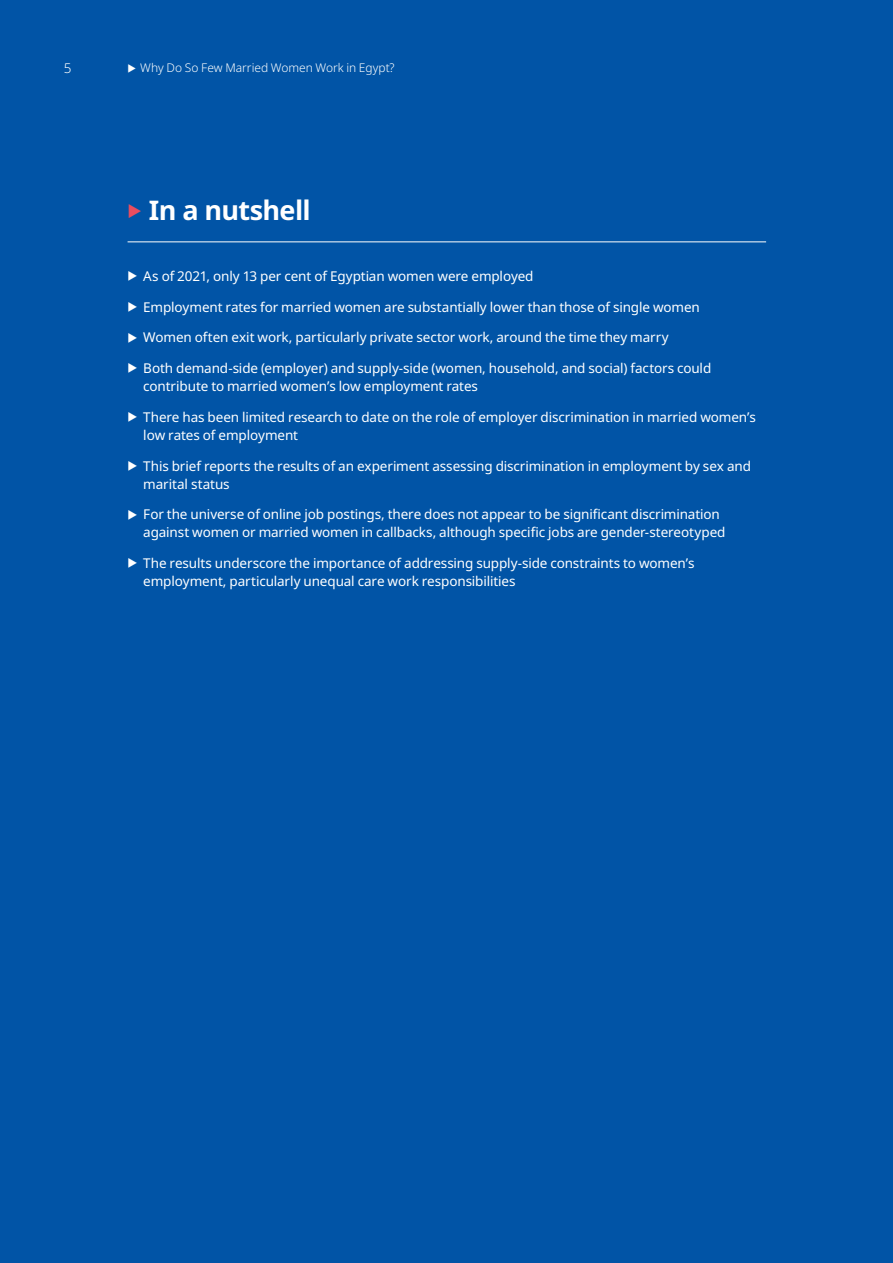
<style>
.page{position:relative;width:893px;height:1263px;background:#0154a6}
.page>*{position:absolute;margin:0;border:0;box-sizing:border-box;transform-origin:0 0}
.t1{font:700 27px "Noto Sans";letter-spacing:-.025em;color:#fff}
.t2{font:13.5px/18px "Noto Sans";letter-spacing:-.01em;color:#fff}
.t3{font:300 13.5px "Noto Sans";color:#fff}
.t4{font:300 12px "Noto Sans";color:#fff}
</style>
<div class="page">
<hr style="left:128px;top:241px;width:638px;height:1px;background:#fff">
<p class="t3" style="left:64px;top:59px;width:9px">5</p>
<p class="t4" style="left:140px;top:60px;width:256px">Why Do So Few Married Women Work in Egypt?</p>
<p class="t1" style="left:149px;top:191px;width:163px">In a nutshell</p>
<p class="t2" style="left:143px;top:267px;width:392px">As of 2021, only 13 per cent of Egyptian women were employed</p>
<p class="t2" style="left:143px;top:298px;width:558px">Employment rates for married women are substantially lower than those of single women</p>
<p class="t2" style="left:143px;top:329px;width:527px">Women often exit work, particularly private sector work, around the time they marry</p>
<p class="t2" style="left:143px;top:359px;width:569px">Both demand-side (employer) and supply-side (women, household, and social) factors could contribute to married women’s low employment rates</p>
<p class="t2" style="left:143px;top:408px;width:614px">There has been limited research to date on the role of employer discrimination in married women’s low rates of employment</p>
<p class="t2" style="left:143px;top:457px;width:609px">This brief reports the results of an experiment assessing discrimination in employment by sex and marital status</p>
<p class="t2" style="left:143px;top:506px;width:584px">For the universe of online job postings, there does not appear to be significant discrimination against women or married women in callbacks, although specific jobs are gender-stereotyped</p>
<p class="t2" style="left:143px;top:554px;width:553px">The results underscore the importance of addressing supply-side constraints to women’s employment, particularly unequal care work responsibilities</p>
</div>
